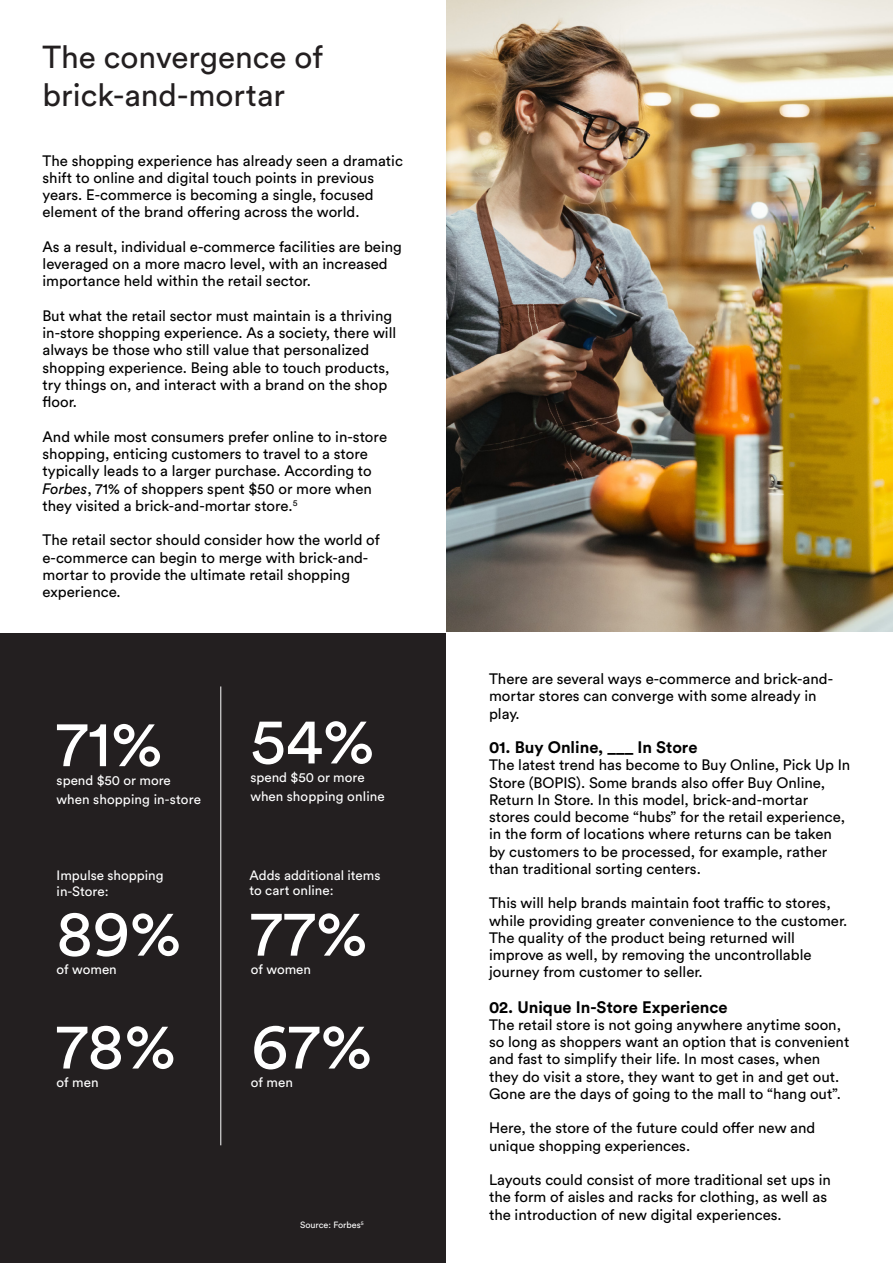
<style>
.page{position:relative;width:893px;height:1263px;background:#fff}
.page>*{position:absolute;margin:0;border:0;box-sizing:border-box;transform-origin:0 0}
.t1{font:64.5px "Circular Std";color:#fff}
.t2{font:31.5px/37.8px "Circular Std";color:#231f20}
.t3{font:700 16.5px "Circular Std";color:#000}
.t4{font:15px/17.2px "Circular Std";color:#000}
.t5{font:13.5px/15.5px "Circular Std";color:#fff}
.t6{font:9px "Circular Std";letter-spacing:-.005em;color:#fff}
.s1{font-style:italic}
</style>
<div class="page">
<div style="left:0;top:634px;width:445px;height:629px;background:#231f20"></div>
<img style="left:446px;top:0;width:447px;height:631px">
<hr style="left:220px;top:686px;width:1px;height:459px;background:#fff">
<p class="t2" style="left:43px;top:38px;width:282px">The convergence of brick-and-mortar</p>
<p class="t4" style="left:43px;top:152px;width:362px">The shopping experience has already seen a dramatic shift to online and digital touch points in previous years. E-commerce is becoming a single, focused element of the brand offering across the world.</p>
<p class="t4" style="left:43px;top:238px;width:361px">As a result, individual e-commerce facilities are being leveraged on a more macro level, with an increased importance held within the retail sector.</p>
<p class="t4" style="left:43px;top:307px;width:355px">But what the retail sector must maintain is a thriving in-store shopping experience. As a society, there will always be those who still value that personalized shopping experience. Being able to touch products, try things on, and interact with a brand on the shop floor.</p>
<p class="t4" style="left:43px;top:428px;width:346px">And while most consumers prefer online to in-store shopping, enticing customers to travel to a store typically leads to a larger purchase. According to <span class="s1">Forbes</span>, 71% of shoppers spent $50 or more when they visited a brick-and-mortar store.<sup>5</sup></p>
<p class="t4" style="left:43px;top:531px;width:339px">The retail sector should consider how the world of e-commerce can begin to merge with brick-and&shy;mortar to provide the ultimate retail shopping experience.</p>
<p class="t1" style="left:57px;top:704px;width:108px">71%</p>
<p class="t5" style="left:57px;top:772px;width:116px">spend $50 or more</p>
<p class="t5" style="left:57px;top:791px;width:146px">when shopping in-store</p>
<p class="t5" style="left:57px;top:868px;width:108px">Impulse shopping</p>
<p class="t5" style="left:57px;top:883px;width:53px">in-Store:</p>
<p class="t1" style="left:57px;top:894px;width:126px">89%</p>
<p class="t5" style="left:57px;top:962px;width:62px">of women</p>
<p class="t1" style="left:57px;top:1007px;width:121px">78%</p>
<p class="t5" style="left:57px;top:1075px;width:44px">of men</p>
<p class="t1" style="left:250px;top:702px;width:126px">54%</p>
<p class="t5" style="left:250px;top:770px;width:116px">spend $50 or more</p>
<p class="t5" style="left:250px;top:788px;width:136px">when shopping online</p>
<p class="t5" style="left:250px;top:867px;width:132px">Adds additional items to cart online:</p>
<p class="t1" style="left:251px;top:894px;width:118px">77%</p>
<p class="t5" style="left:251px;top:962px;width:62px">of women</p>
<p class="t1" style="left:251px;top:1007px;width:123px">67%</p>
<p class="t5" style="left:251px;top:1075px;width:44px">of men</p>
<p class="t6" style="left:300px;top:1219px;width:65px">Source: Forbes<sup>5</sup></p>
<p class="t4" style="left:489px;top:670px;width:346px">There are several ways e-commerce and brick-and&shy;mortar stores can converge with some already in play.</p>
<p class="t3" style="left:489px;top:737px;width:210px">01. Buy Online, ___ In Store</p>
<p class="t4" style="left:489px;top:756px;width:363px">The latest trend has become to Buy Online, Pick Up In Store (BOPIS). Some brands also offer Buy Online, Return In Store. In this model, brick-and-mortar stores could become “hubs” for the retail experience, in the form of locations where returns can be taken by customers to be processed, for example, rather than traditional sorting centers.</p>
<p class="t4" style="left:489px;top:894px;width:360px">This will help brands maintain foot traffic to stores, while providing greater convenience to the customer.<br>The quality of the product being returned will improve as well, by removing the uncontrollable journey from customer to seller.</p>
<p class="t3" style="left:489px;top:996px;width:240px">02. Unique In-Store Experience</p>
<p class="t4" style="left:489px;top:1016px;width:362px">The retail store is not going anywhere anytime soon, so long as shoppers want an option that is convenient and fast to simplify their life. In most cases, when they do visit a store, they want to get in and get out.<br>Gone are the days of going to the mall to “hang out”.</p>
<p class="t4" style="left:489px;top:1119px;width:328px">Here, the store of the future could offer new and unique shopping experiences.</p>
<p class="t4" style="left:489px;top:1171px;width:343px">Layouts could consist of more traditional set ups in the form of aisles and racks for clothing, as well as the introduction of new digital experiences.</p>
</div>
